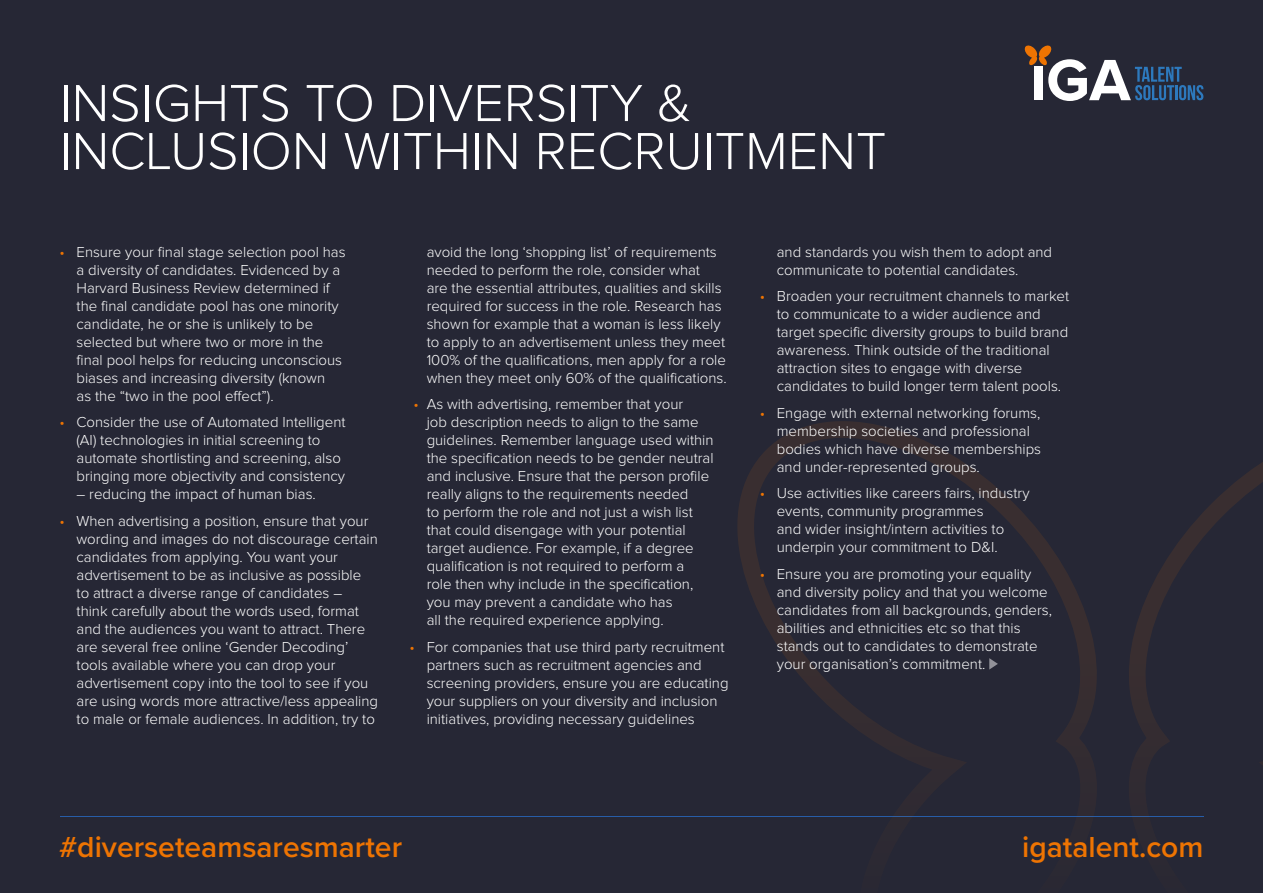
<style>
.page{position:relative;width:1263px;height:893px;background:#262735}
.page>*{position:absolute;margin:0;border:0;box-sizing:border-box;transform-origin:0 0}
.t1{font:300 54px/48px "Proxima Nova";color:#fff}
.t2{font:600 30px "Proxima Nova";color:#ee7402}
.Intro_Tagged{font:300 15px/18px "Proxima Nova";color:#fff}
.s1{color:#ee7402}
</style>
<div class="page">
<hr style="left:60px;top:816px;width:1143px;height:1px;background:#275da8">
<svg style="left:737px;top:421px;width:526px;height:396px"></svg>
<svg style="left:1025px;top:45px;width:178px;height:56px"></svg>
<svg style="left:989px;top:658px;width:9px;height:12px"></svg>
<h2 class="t1" style="left:60px;top:81px;width:828px">INSIGHTS TO DIVERSITY &amp;<br>INCLUSION WITHIN RECRUITMENT</h2>
<p class="Intro_Tagged" style="left:77px;top:243px;width:271px;text-indent:-17px"><span class="s1">•</span> Ensure your final stage selection pool has a diversity of candidates. Evidenced by a Harvard Business Review determined if the final candidate pool has one minority candidate, he or she is unlikely to be selected but where two or more in the final pool helps for reducing unconscious biases and increasing diversity (known<br>as the “two in the pool effect”).</p>
<p class="Intro_Tagged" style="left:77px;top:414px;width:270px;text-indent:-17px"><span class="s1">•</span> Consider the use of Automated Intelligent (AI) technologies in initial screening to automate shortlisting and screening, also bringing more objectivity and consistency</p>
<p class="Intro_Tagged" style="left:77px;top:486px;width:241px">– reducing the impact of human bias.</p>
<p class="Intro_Tagged" style="left:77px;top:512px;width:303px;text-indent:-17px"><span class="s1">•</span> When advertising a position, ensure that your wording and images do not discourage certain candidates from applying. You want your advertisement to be as inclusive as possible<br>to attract a diverse range of candidates –<br>think carefully about the words used, format and the audiences you want to attract. There are several free online ‘Gender Decoding’ tools available where you can drop your advertisement copy into the tool to see if you are using words more attractive/less appealing to male or female audiences. In addition, try to</p>
<p class="Intro_Tagged" style="left:427px;top:243px;width:302px">avoid the long ‘shopping list’ of requirements needed to perform the role, consider what<br>are the essential attributes, qualities and skills required for success in the role. Research has shown for example that a woman is less likely to apply to an advertisement unless they meet 100% of the qualifications, men apply for a role when they meet only 60% of the qualifications.</p>
<p class="Intro_Tagged" style="left:427px;top:396px;width:288px;text-indent:-13px"><span class="s1">•</span> As with advertising, remember that your<br>job description needs to align to the same guidelines. Remember language used within the specification needs to be gender neutral and inclusive. Ensure that the person profile really aligns to the requirements needed<br>to perform the role and not just a wish list that could disengage with your potential target audience. For example, if a degree qualification is not required to perform a<br>role then why include in the specification, you may prevent a candidate who has<br>all the required experience applying.</p>
<p class="Intro_Tagged" style="left:427px;top:638px;width:303px;text-indent:-17px"><span class="s1">•</span> For companies that use third party recruitment partners such as recruitment agencies and screening providers, ensure you are educating your suppliers on your diversity and inclusion initiatives, providing necessary guidelines</p>
<p class="Intro_Tagged" style="left:777px;top:243px;width:277px">and standards you wish them to adopt and communicate to potential candidates.</p>
<p class="Intro_Tagged" style="left:777px;top:288px;width:294px;text-indent:-17px"><span class="s1">•</span> Broaden your recruitment channels to market to communicate to a wider audience and target specific diversity groups to build brand awareness. Think outside of the traditional attraction sites to engage with diverse candidates to build longer term talent pools.</p>
<p class="Intro_Tagged" style="left:777px;top:404px;width:266px;text-indent:-17px"><span class="s1">•</span> Engage with external networking forums, membership societies and professional bodies which have diverse memberships and under-represented groups.</p>
<p class="Intro_Tagged" style="left:777px;top:485px;width:254px;text-indent:-17px"><span class="s1">•</span> Use activities like careers fairs, industry events, community programmes<br>and wider insight/intern activities to underpin your commitment to D&amp;I.</p>
<p class="Intro_Tagged" style="left:777px;top:565px;width:277px;text-indent:-17px"><span class="s1">•</span> Ensure you are promoting your equality and diversity policy and that you welcome candidates from all backgrounds, genders, abilities and ethnicities etc so that this stands out to candidates to demonstrate your organisation’s commitment.</p>
<h4 class="t2" style="left:59px;top:825px;width:344px">#diverseteamsaresmarter</h4>
<h4 class="t2" style="left:1022px;top:825px;width:183px">igatalent.com</h4>
</div>
